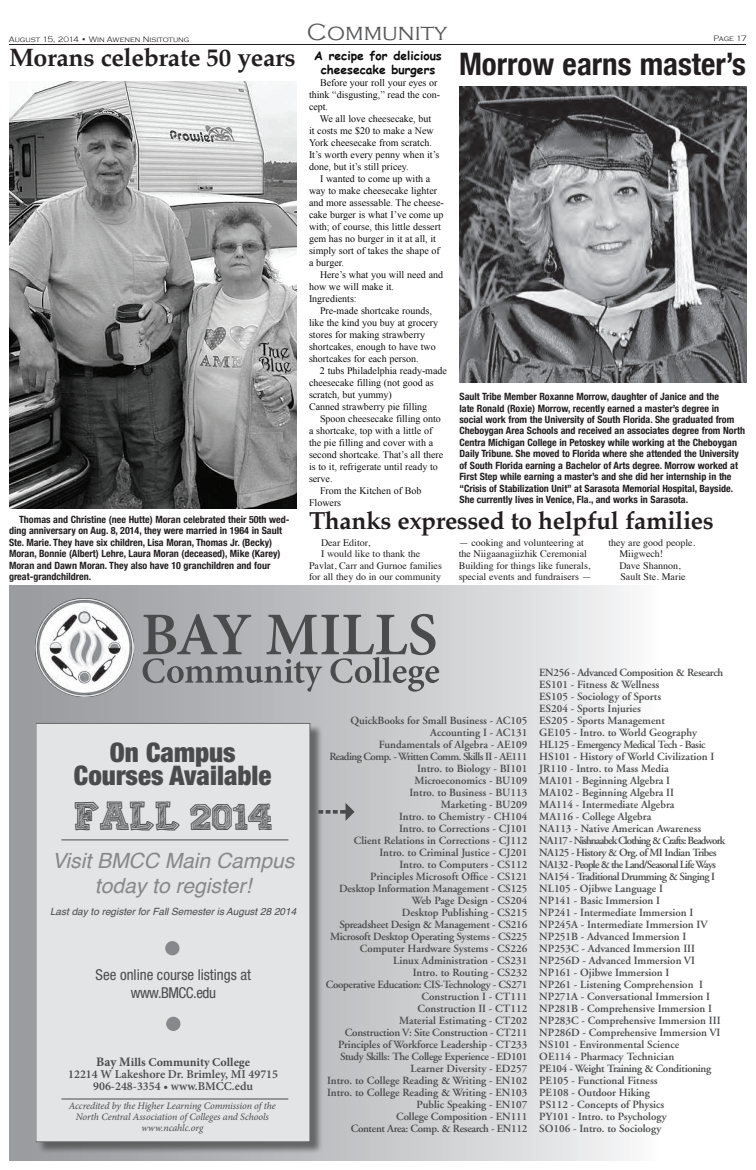
<style>
.page{position:relative;width:756px;height:1170px;background:#fff}
.page>*{position:absolute;margin:0;border:0;box-sizing:border-box;transform-origin:0 0}
.t1{font:37px "Sketch College";color:#4a4b4c}
.t2{font:700 condensed 31px "Helvetica Neue";color:#231f20}
.t3{font:900 condensed 27px/23px "Helvetica Neue";color:#4a4b4c;text-align:center}
.t4{font:700 25px "Palatino";letter-spacing:-.015em;color:#231f20}
.t5{font:700 24.5px "Palatino";letter-spacing:-.015em;color:#231f20}
.t6{font:300 24px "Copperplate Gothic";color:#57585a}
.t7{font:italic 21px/25.2px "Helvetica";color:#86888b;text-align:center}
.t8{font:condensed 15px/18px "Helvetica Neue";color:#4a4b4c;text-align:center}
.t9{font:600 12px/12px "Minion Pro";color:#4a4b4c;text-align:center}
.t10{font:700 12px/14.4px "Comic Sans MS";color:#0b0c0b;text-align:center}
.t11{font:600 11px/12px "Adobe Garamond";color:#4a4b4c;text-align:right}
.t12{font:700 condensed 10px/11.5px "Helvetica Neue";color:#231f20}
.t13{font:10px "Times New Roman";color:#0b0c0b}
.t14{font:10px/11.5px "Times";color:#231f20}
.t15{font:italic 10px/11px "Minion Pro";letter-spacing:-.01em;color:#4a4b4c;text-align:center}
.t16{font:italic 10px "Helvetica";color:#4a4b4c}
.t17{font:300 8px "Copperplate Gothic";color:#231f20}
.s1{font-weight:700;font-size:13px}
.s2{font-weight:700}
</style>
<div class="page">
<hr style="left:9px;top:44px;width:737px;height:1px;background:#231f20">
<div style="left:9px;top:585px;width:737px;height:576px;background:linear-gradient(to right,#929398,#fff)"></div>
<div style="left:37px;top:725px;width:286px;height:430px;background:#4a4b4c;opacity:.75"></div>
<div style="left:36px;top:723px;width:274px;height:419px;background:#e3e4e6"></div>
<div style="left:35px;top:723px;width:275px;height:419px;border:1px solid #68686b"></div>
<svg style="left:318px;top:803px;width:37px;height:18px"></svg>
<hr style="left:62px;top:1099px;width:226px;height:1px;background:#4a4b4c">
<hr style="left:62px;top:839px;width:226px;height:1px;background:#4a4b4c">
<div style="left:165px;top:941px;width:14px;height:14px;background:#86888b;border-radius:50%"></div>
<div style="left:166px;top:1017px;width:14px;height:14px;background:#86888b;border-radius:50%"></div>
<img style="left:36px;top:598px;width:98px;height:99px">
<svg style="left:143px;top:614px;width:296px;height:78px;background:#9c9d9f"></svg>
<img style="left:9px;top:81px;width:288px;height:428px">
<img style="left:459px;top:87px;width:288px;height:295px">
<p class="t17" style="left:9px;top:35px;width:182px">August 15, 2014 • Win Awenen Nisitotung</p>
<p class="t4" style="left:9px;top:36px;width:288px">Morans celebrate 50 years</p>
<p class="t12" style="left:9px;top:513px;width:282px;text-indent:10px">Thomas and Christine (nee Hutte) Moran celebrated their 50th wed&shy;ding anniversary on Aug. 8, 2014, they were married in 1964 in Sault Ste. Marie. They have six children, Lisa Moran, Thomas Jr. (Becky)<br>Moran, Bonnie (Albert) Lehre, Laura Moran (deceased), Mike (Karey)<br>Moran and Dawn Moran. They also have 10 granchildren and four great-grandchildren.</p>
<p class="t6" style="left:307px;top:19px;width:142px">Community</p>
<p class="t17" style="left:714px;top:34px;width:35px">Page 17</p>
<p class="t10" style="left:314px;top:48px;width:129px">A recipe for delicious cheesecake burgers</p>
<p class="t13" style="left:320px;top:76px;width:119px">Before your roll your eyes or</p>
<p class="t13" style="left:309px;top:88px;width:133px">think “disgusting,” read the con-</p>
<p class="t13" style="left:309px;top:100px;width:21px">cept.</p>
<p class="t13" style="left:320px;top:112px;width:113px">We all love cheesecake, but</p>
<p class="t13" style="left:309px;top:124px;width:126px">it costs me $20 to make a New</p>
<p class="t13" style="left:309px;top:136px;width:125px">York cheesecake from scratch.</p>
<p class="t13" style="left:309px;top:148px;width:132px">It’s worth every penny when it’s</p>
<p class="t13" style="left:309px;top:160px;width:101px">done, but it’s still pricey.</p>
<p class="t13" style="left:320px;top:172px;width:112px">I wanted to come up with a</p>
<p class="t13" style="left:309px;top:184px;width:130px">way to make cheesecake lighter</p>
<p class="t13" style="left:309px;top:196px;width:136px">and more assessable. The cheese-</p>
<p class="t13" style="left:309px;top:208px;width:136px">cake burger is what I’ve come up</p>
<p class="t13" style="left:309px;top:220px;width:133px">with; of course, this little dessert</p>
<p class="t13" style="left:309px;top:232px;width:129px">gem has no burger in it at all, it</p>
<p class="t13" style="left:309px;top:244px;width:132px">simply sort of takes the shape of</p>
<p class="t13" style="left:309px;top:256px;width:37px">a burger.</p>
<p class="t13" style="left:320px;top:268px;width:125px">Here’s what you will need and</p>
<p class="t13" style="left:309px;top:280px;width:87px">how we will make it.</p>
<p class="t13" style="left:309px;top:292px;width:49px">Ingredients:</p>
<p class="t13" style="left:320px;top:304px;width:113px">Pre-made shortcake rounds,</p>
<p class="t13" style="left:309px;top:316px;width:131px">like the kind you buy at grocery</p>
<p class="t13" style="left:309px;top:328px;width:117px">stores for making strawberry</p>
<p class="t13" style="left:309px;top:340px;width:128px">shortcakes, enough to have two</p>
<p class="t13" style="left:309px;top:352px;width:111px">shortcakes for each person.</p>
<p class="t13" style="left:320px;top:364px;width:129px">2 tubs Philadelphia ready-made</p>
<p class="t13" style="left:309px;top:376px;width:126px">cheesecake filling (not good as</p>
<p class="t13" style="left:309px;top:388px;width:84px">scratch, but yummy)</p>
<p class="t13" style="left:309px;top:400px;width:120px">Canned strawberry pie filling</p>
<p class="t13" style="left:320px;top:412px;width:122px">Spoon cheesecake filling onto</p>
<p class="t13" style="left:309px;top:424px;width:125px">a shortcake, top with a little of</p>
<p class="t13" style="left:309px;top:436px;width:126px">the pie filling and cover with a</p>
<p class="t13" style="left:309px;top:448px;width:136px">second shortcake. That’s all there</p>
<p class="t13" style="left:309px;top:460px;width:130px">is to it, refrigerate until ready to</p>
<p class="t13" style="left:309px;top:472px;width:25px">serve.</p>
<p class="t13" style="left:320px;top:484px;width:103px">From the Kitchen of Bob</p>
<p class="t13" style="left:309px;top:496px;width:34px">Flowers</p>
<p class="t14" style="left:321px;top:536px;width:51px">Dear Editor,</p>
<p class="t14" style="left:321px;top:547px;width:101px">I would like to thank the</p>
<p class="t14" style="left:309px;top:559px;width:134px">Pavlat, Carr and Gurnoe families</p>
<p class="t14" style="left:309px;top:570px;width:134px">for all they do in our community</p>
<p class="t2" style="left:459px;top:45px;width:288px">Morrow earns master’s</p>
<p class="t12" style="left:459px;top:391px;width:287px">Sault Tribe Member Roxanne Morrow, daughter of Janice and the<br>late Ronald (Roxie) Morrow, recently earned a master’s degree in social work from the University of South Florida. She graduated from Cheboygan Area Schools and received an associates degree from North Centra Michigan College in Petoskey while working at the Cheboygan Daily Tribune. She moved to Florida where she attended the University of South Florida earning a Bachelor of Arts degree. Morrow worked at First Step while earning a master’s and she did her internship in the “Crisis of Stabilization Unit” at Sarasota Memorial Hospital, Bayside.<br>She currently lives in Venice, Fla., and works in Sarasota.</p>
<p class="t5" style="left:309px;top:500px;width:406px">Thanks expressed to helpful families</p>
<p class="t14" style="left:459px;top:536px;width:135px">— cooking and volunteering at the Niigaanagiizhik Ceremonial<br>Building for things like funerals, special events and fundraisers —</p>
<p class="t14" style="left:619px;top:536px;width:77px;text-indent:-11px">they are good people.<br>Miigwech!<br>Dave Shannon,<br>Sault Ste. Marie</p>
<p class="t3" style="left:74px;top:741px;width:199px">On Campus<br>Courses Available</p>
<p class="t1" style="left:74px;top:799px;width:200px">FALL 2014</p>
<p class="t7" style="left:52px;top:848px;width:244px">Visit BMCC Main Campus today to register!</p>
<p class="t16" style="left:50px;top:904px;width:248px">Last day to register for Fall Semester is August 28 2014</p>
<p class="t8" style="left:96px;top:966px;width:157px">See online course listings at www.BMCC.edu</p>
<p class="t9" style="left:68px;top:1057px;width:211px"><span class="s1">Bay M</span><span class="s2">ills Community College<br></span>12214 W Lakeshore Dr. Brimley, MI 49715<br>906-248-3354 • www.BMCC.edu</p>
<p class="t15" style="left:69px;top:1100px;width:209px">Accredited by the Higher Learning Commission of the<br>North Central Association of Colleges and Schools www.ncahlc.org</p>
<p class="t11" style="left:326px;top:715px;width:203px">QuickBooks for Small Business - AC105<br>Accounting I - AC131<br>Fundamentals of Algebra - AE109<br>Reading Comp. - Written Comm. Skills II - AE111<br>Intro. to Biology - BI101<br>Microeconomics - BU109<br>Intro. to Business - BU113<br>Marketing - BU209<br>Intro. to Chemistry - CH104<br>Intro. to Corrections - CJ101<br>Client Relations in Corrections - CJ112<br>Intro. to Criminal Justice - CJ201<br>Intro. to Computers - CS112<br>Principles Microsoft Office - CS121<br>Desktop Information Management - CS125<br>Web Page Design - CS204<br>Desktop Publishing - CS215<br>Spreadsheet Design &amp; Management - CS216<br>Microsoft Desktop Operating Systems - CS225<br>Computer Hardware Systems - CS226<br>Linux Administration - CS231<br>Intro. to Routing - CS232<br>Cooperative Education: CIS-Technology - CS271<br>Construction I - CT111<br>Construction II - CT112<br>Material Estimating - CT202<br>Construction V: Site Construction - CT211<br>Principles of Workforce Leadership - CT233<br>Study Skills: The College Experience - ED101<br>Learner Diversity - ED257<br>Intro. to College Reading &amp; Writing - EN102<br>Intro. to College Reading &amp; Writing - EN103<br>Public Speaking - EN107<br>College Composition - EN111<br>Content Area: Comp. &amp; Research - EN112</p>
<p class="t11" style="left:539px;top:667px;width:187px;text-align:left">EN256 - Advanced Composition &amp; Research<br>ES101 - Fitness &amp; Wellness<br>ES105 - Sociology of Sports<br>ES204 - Sports Injuries<br>ES205 - Sports Management<br>GE105 - Intro. to World Geography<br>HL125 - Emergency Medical Tech - Basic<br>HS101 - History of World Civilization I<br>JR110 - Intro. to Mass Media<br>MA101 - Beginning Algebra I<br>MA102 - Beginning Algebra II<br>MA114 - Intermediate Algebra<br>MA116 - College Algebra<br>NA113 - Native American Awareness<br>NA117 - Nishnaabek Clothing &amp; Crafts: Beadwork<br>NA125 - History &amp; Org. of MI Indian Tribes<br>NA132 - People &amp; the Land/Seasonal Life Ways<br>NA154 - Traditional Drumming &amp; Singing I<br>NL105 - Ojibwe Language I<br>NP141 - Basic Immersion I<br>NP241 - Intermediate Immersion I<br>NP245A - Intermediate Immersion IV<br>NP251B - Advanced Immersion I<br>NP253C - Advanced Immersion III<br>NP256D - Advanced Immersion VI<br>NP161 - Ojibwe Immersion I<br>NP261 - Listening Comprehension I<br>NP271A - Conversational Immersion I<br>NP281B - Comprehensive Immersion I<br>NP283C - Comprehensive Immersion III<br>NP286D - Comprehensive Immersion VI<br>NS101 - Environmental Science<br>OE114 - Pharmacy Technician<br>PE104 - Weight Training &amp; Conditioning<br>PE105 - Functional Fitness<br>PE108 - Outdoor Hiking<br>PS112 - Concepts of Physics<br>PY101 - Intro. to Psychology<br>SO106 - Intro. to Sociology</p>
</div>
